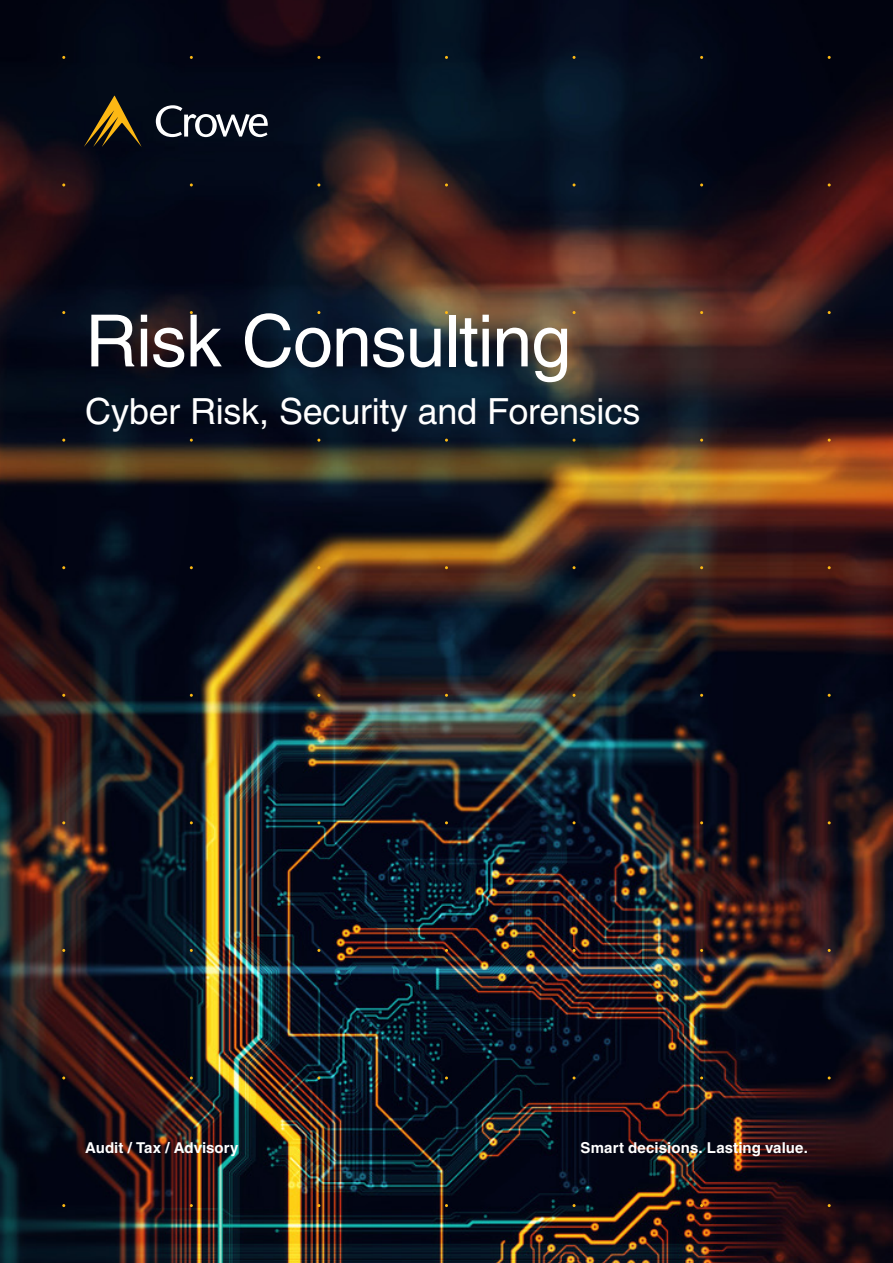
<style>
.page{position:relative;width:893px;height:1263px;background:#fff}
.page>*{position:absolute;margin:0;border:0;box-sizing:border-box;transform-origin:0 0}
.t1{font:72px "Helvetica LT Std";letter-spacing:-.015em;color:#fff}
.Subtitle{font:36px "Helvetica LT Std";letter-spacing:-.01em;color:#fff}
.t2{font:700 15px "Helvetica LT Std";letter-spacing:.005em;color:#fff}
</style>
<div class="page">
<img style="left:0;top:0;width:893px;height:1263px">
<svg style="left:156px;top:105px;width:112px;height:32px"></svg>
<svg style="left:84px;top:96px;width:58px;height:51px;background:#3d3216"></svg>
<p class="t1" style="left:85px;top:299px;width:488px">Risk Consulting</p>
<p class="Subtitle" style="left:85px;top:390px;width:557px">Cyber Risk, Security and Forensics</p>
<p class="t2" style="left:85px;top:1138px;width:155px">Audit / Tax / Advisory</p>
<p class="t2" style="left:581px;top:1138px;width:229px">Smart decisions. Lasting value.</p>
</div>
